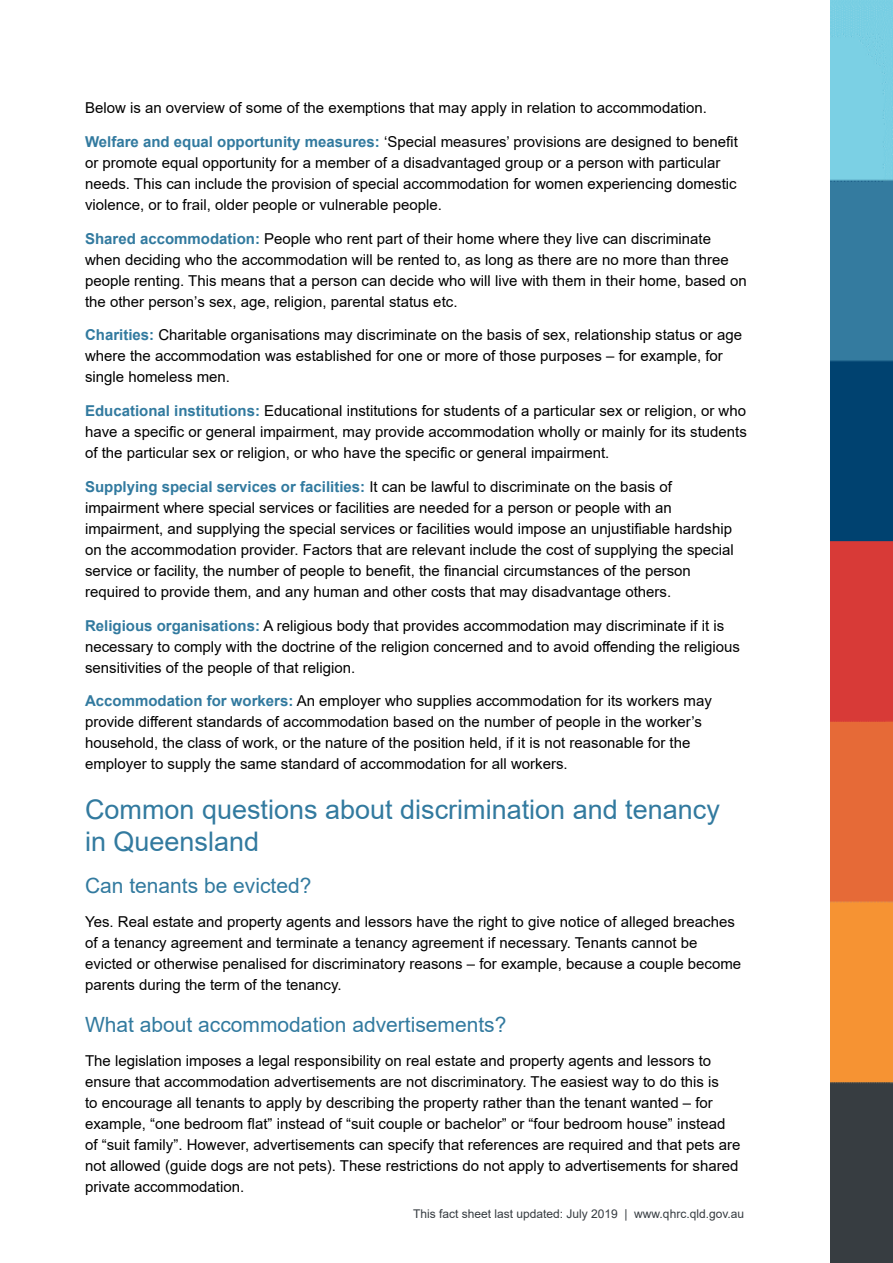
<style>
.page{position:relative;width:893px;height:1263px;background:#fff}
.page>*{position:absolute;margin:0;border:0;box-sizing:border-box;transform-origin:0 0}
.t1{font:27px/32.4px "Arial";color:#327a9f}
.t2{font:21px "Arial";color:#327a9f}
.t3{font:15px/21px "Arial";color:#000}
.t4{font:12px "Arial";color:#353b40}
.s1{font-weight:700;color:#327a9f}
</style>
<div class="page">
<img style="left:830px;top:0;width:63px;height:1263px">
<p class="t3" style="left:85px;top:97px;width:623px">Below is an overview of some of the exemptions that may apply in relation to accommodation.</p>
<p class="t3" style="left:85px;top:131px;width:654px"><span class="s1">Welfare and equal opportunity measures:</span> ‘Special measures’ provisions are designed to benefit or promote equal opportunity for a member of a disadvantaged group or a person with particular needs. This can include the provision of special accommodation for women experiencing domestic violence, or to frail, older people or vulnerable people.</p>
<p class="t3" style="left:85px;top:228px;width:663px"><span class="s1">Shared accommodation:</span> People who rent part of their home where they live can discriminate when deciding who the accommodation will be rented to, as long as there are no more than three people renting. This means that a person can decide who will live with them in their home, based on the other person’s sex, age, religion, parental status etc.</p>
<p class="t3" style="left:85px;top:324px;width:658px"><span class="s1">Charities:</span> Charitable organisations may discriminate on the basis of sex, relationship status or age where the accommodation was established for one or more of those purposes – for example, for single homeless men.</p>
<p class="t3" style="left:85px;top:400px;width:663px;text-align:justify"><span class="s1">Educational institutions:</span> Educational institutions for students of a particular sex or religion, or who have a specific or general impairment, may provide accommodation wholly or mainly for its students of the particular sex or religion, or who have the specific or general impairment.</p>
<p class="t3" style="left:85px;top:476px;width:650px"><span class="s1">Supplying special services or facilities:</span> It can be lawful to discriminate on the basis of impairment where special services or facilities are needed for a person or people with an impairment, and supplying the special services or facilities would impose an unjustifiable hardship on the accommodation provider. Factors that are relevant include the cost of supplying the special service or facility, the number of people to benefit, the financial circumstances of the person required to provide them, and any human and other costs that may disadvantage others.</p>
<p class="t3" style="left:85px;top:615px;width:656px"><span class="s1">Religious organisations:</span> A religious body that provides accommodation may discriminate if it is necessary to comply with the doctrine of the religion concerned and to avoid offending the religious sensitivities of the people of that religion.</p>
<p class="t3" style="left:85px;top:690px;width:628px"><span class="s1">Accommodation for workers:</span> An employer who supplies accommodation for its workers may provide different standards of accommodation based on the number of people in the worker’s household, the class of work, or the nature of the position held, if it is not reasonable for the employer to supply the same standard of accommodation for all workers.</p>
<p class="t1" style="left:85px;top:793px;width:636px">Common questions about discrimination and tenancy in Queensland</p>
<p class="t2" style="left:85px;top:871px;width:228px">Can tenants be evicted?</p>
<p class="t3" style="left:85px;top:911px;width:658px">Yes. Real estate and property agents and lessors have the right to give notice of alleged breaches of a tenancy agreement and terminate a tenancy agreement if necessary. Tenants cannot be evicted or otherwise penalised for discriminatory reasons – for example, because a couple become parents during the term of the tenancy.</p>
<p class="t2" style="left:85px;top:1010px;width:423px">What about accommodation advertisements?</p>
<p class="t3" style="left:85px;top:1050px;width:657px">The legislation imposes a legal responsibility on real estate and property agents and lessors to ensure that accommodation advertisements are not discriminatory. The easiest way to do this is<br>to encourage all tenants to apply by describing the property rather than the tenant wanted – for example, “one bedroom flat” instead of “suit couple or bachelor” or “four bedroom house” instead of “suit family”. However, advertisements can specify that references are required and that pets are not allowed (guide dogs are not pets). These restrictions do not apply to advertisements for shared private accommodation.</p>
<p class="t4" style="left:413px;top:1205px;width:333px">This fact sheet last updated: July 2019 | www.qhrc.qld.gov.au</p>
</div>
